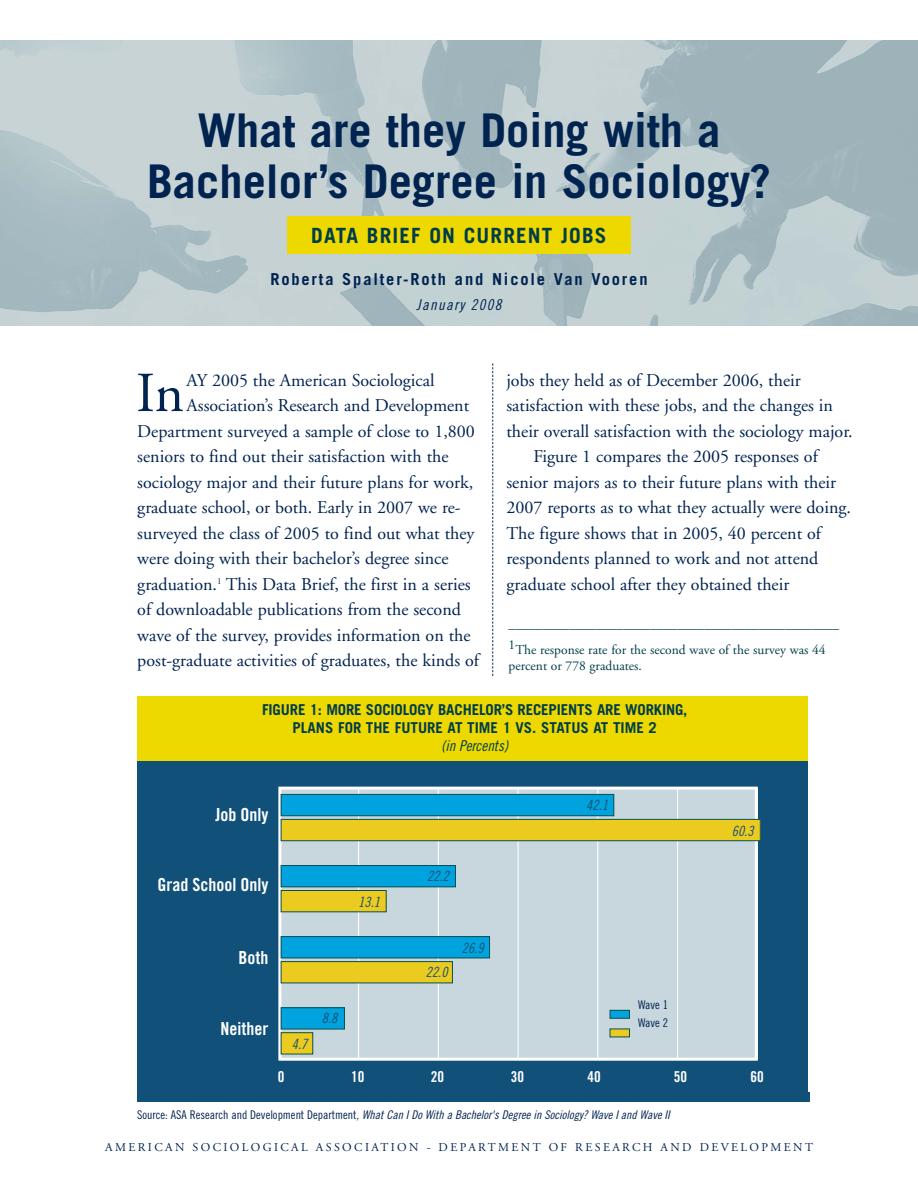
<style>
.page{position:relative;width:918px;height:1188px;background:#fff}
.page>*{position:absolute;margin:0;border:0;box-sizing:border-box;transform-origin:0 0}
.t1{font:56.4px "Adobe Garamond";color:#002350}
.t2{font:700 46.5px/51px "Trade Gothic";color:#002350;text-align:center}
.t3{font:700 21px "Trade Gothic";letter-spacing:.055em;color:#003d4a}
.t4{font:18px "Adobe Garamond";color:#002350}
.t5{font:18px "Trade Gothic Bold Cond Twenty";color:#fff}
.t6{font:700 16.5px "Trade Gothic";letter-spacing:.11em;color:#002350}
.t7{font:700 15px/18px "Trade Gothic";letter-spacing:-.01em;color:#003d4a;text-align:center}
.t8{font:15px "Trade Gothic Bold Cond Twenty";color:#fff}
.t9{font:15px "Trade Gothic Cond Eighteen Obl";color:#003d4a}
.t10{font:15px "Trade Gothic Cond Eighteen Obl";color:#002350}
.t11{font:14.1px "Trade Gothic Cond Eighteen Obl";color:#115079}
.t12{font:13.5px/25px "Adobe Garamond";color:#003d4a}
.t13{font:12px "Trade Gothic Cond Eighteen Obl";color:#002350}
.t14{font:12px "Adobe Garamond";letter-spacing:.2em;color:#002350}
.t15{font:12px/18px "Trade Gothic Cond Eighteen";color:#002350}
.s1{font-family:"Trade Gothic Cond Eighteen"}
</style>
<div class="page">
<img style="left:0;top:40px;width:918px;height:285px">
<div style="left:287px;top:216px;width:344px;height:38px;background:#edd800"></div>
<svg style="left:492px;top:363px;width:1px;height:313px"></svg>
<div style="left:137px;top:753px;width:673px;height:349px;background:#115079"></div>
<div style="left:280px;top:788px;width:476px;height:271px;background:#c8d6dd"></div>
<div style="left:278px;top:787px;width:480px;height:274px;border:3px solid #fff"></div>
<hr style="left:358px;top:788px;width:1px;height:272px;background:#fff">
<hr style="left:438px;top:788px;width:1px;height:272px;background:#fff">
<hr style="left:518px;top:788px;width:1px;height:272px;background:#fff">
<hr style="left:597px;top:788px;width:1px;height:272px;background:#fff">
<hr style="left:677px;top:788px;width:1px;height:272px;background:#fff">
<hr style="left:757px;top:788px;width:1px;height:272px;background:#fff">
<div style="left:610px;top:1010px;width:20px;height:8px;background:#00a3dd"></div>
<div style="left:610px;top:1010px;width:20px;height:9px;border:1px solid #075152"></div>
<div style="left:610px;top:1029px;width:20px;height:8px;background:#eccb21"></div>
<div style="left:281px;top:1033px;width:32px;height:21px;background:#eccb21"></div>
<div style="left:281px;top:1032px;width:32px;height:22px;border:1px solid #075152"></div>
<div style="left:281px;top:1008px;width:63px;height:21px;background:#00a3dd"></div>
<div style="left:281px;top:1007px;width:64px;height:22px;border:1px solid #075152"></div>
<div style="left:281px;top:962px;width:171px;height:21px;background:#eccb21"></div>
<div style="left:281px;top:961px;width:172px;height:22px;border:1px solid #075152"></div>
<div style="left:281px;top:937px;width:209px;height:21px;background:#00a3dd"></div>
<div style="left:281px;top:936px;width:209px;height:22px;border:1px solid #075152"></div>
<div style="left:281px;top:890px;width:105px;height:22px;background:#eccb21"></div>
<div style="left:281px;top:890px;width:106px;height:22px;border:1px solid #075152"></div>
<div style="left:281px;top:866px;width:174px;height:21px;background:#00a3dd"></div>
<div style="left:281px;top:865px;width:175px;height:22px;border:1px solid #075152"></div>
<div style="left:281px;top:819px;width:479px;height:22px;background:#eccb21"></div>
<div style="left:281px;top:819px;width:480px;height:22px;border:1px solid #075152"></div>
<div style="left:281px;top:794px;width:333px;height:22px;background:#00a3dd"></div>
<div style="left:281px;top:794px;width:333px;height:22px;border:1px solid #075152"></div>
<div style="left:137px;top:696px;width:675px;height:65px;background:#edd800"></div>
<div style="left:809px;top:686px;width:50px;height:406px;background:#fff"></div>
<h2 class="t2" style="left:147px;top:109px;width:625px">What are they Doing with a<br>Bachelor’s Degree in Sociology?</h2>
<p class="t3" style="left:311px;top:227px;width:297px">DATA BRIEF ON CURRENT JOBS</p>
<p class="t6" style="left:270px;top:273px;width:379px">Roberta Spalter-Roth and Nicole Van Vooren</p>
<p class="t10" style="left:417px;top:300px;width:88px">January 2008</p>
<h1 class="t1" style="left:136px;top:371px;width:49px">In</h1>
<p class="t4" style="left:187px;top:373px;width:249px">AY 2005 the American Sociological</p>
<p class="t4" style="left:187px;top:398px;width:284px">Association’s Research and Development</p>
<p class="t4" style="left:137px;top:424px;width:339px">Department surveyed a sample of close to 1,800</p>
<p class="t4" style="left:137px;top:449px;width:313px">seniors to find out their satisfaction with the</p>
<p class="t4" style="left:137px;top:475px;width:337px">sociology major and their future plans for work,</p>
<p class="t4" style="left:137px;top:500px;width:325px">graduate school, or both. Early in 2007 we re-</p>
<p class="t4" style="left:137px;top:526px;width:339px">surveyed the class of 2005 to find out what they</p>
<p class="t4" style="left:137px;top:551px;width:313px">were doing with their bachelor’s degree since</p>
<p class="t4" style="left:137px;top:577px;width:335px">graduation.<sup>1</sup> This Data Brief, the first in a series</p>
<p class="t4" style="left:137px;top:602px;width:325px">of downloadable publications from the second</p>
<p class="t4" style="left:137px;top:628px;width:335px">wave of the survey, provides information on the</p>
<p class="t4" style="left:137px;top:653px;width:343px">post-graduate activities of graduates, the kinds of</p>
<p class="t4" style="left:506px;top:373px;width:296px">jobs they held as of December 2006, their</p>
<p class="t4" style="left:506px;top:398px;width:328px">satisfaction with these jobs, and the changes in</p>
<p class="t4" style="left:506px;top:424px;width:348px">their overall satisfaction with the sociology major.</p>
<p class="t4" style="left:533px;top:449px;width:286px">Figure 1 compares the 2005 responses of</p>
<p class="t4" style="left:506px;top:475px;width:331px">senior majors as to their future plans with their</p>
<p class="t4" style="left:506px;top:500px;width:346px">2007 reports as to what they actually were doing.</p>
<p class="t4" style="left:506px;top:526px;width:316px">The figure shows that in 2005, 40 percent of</p>
<p class="t4" style="left:506px;top:551px;width:313px">respondents planned to work and not attend</p>
<p class="t4" style="left:506px;top:577px;width:284px">graduate school after they obtained their</p>
<p class="t12" style="left:509px;top:613px;width:332px">_________________________________________________<br>1The response rate for the second wave of the survey was 44</p>
<p class="t12" style="left:509px;top:654px;width:135px">percent or 778 graduates.</p>
<p class="t7" style="left:262px;top:702px;width:427px">FIGURE 1: MORE SOCIOLOGY BACHELOR’S RECEPIENTS ARE WORKING,<br>PLANS FOR THE FUTURE AT TIME 1 VS. STATUS AT TIME 2</p>
<p class="t9" style="left:441px;top:740px;width:69px">(in Percents)</p>
<p class="t5" style="left:216px;top:808px;width:54px">Job Only</p>
<p class="t5" style="left:158px;top:878px;width:112px">Grad School Only</p>
<p class="t5" style="left:239px;top:951px;width:31px">Both</p>
<p class="t5" style="left:221px;top:1022px;width:49px">Neither</p>
<p class="t11" style="left:358px;top:897px;width:23px">13.1</p>
<p class="t11" style="left:292px;top:1039px;width:19px">4.7</p>
<p class="t11" style="left:322px;top:1013px;width:18px">8.8</p>
<p class="t11" style="left:427px;top:871px;width:23px">22.2</p>
<p class="t11" style="left:426px;top:967px;width:23px">22.0</p>
<p class="t11" style="left:462px;top:943px;width:23px">26.9</p>
<p class="t11" style="left:586px;top:800px;width:23px">42.1</p>
<p class="t15" style="left:638px;top:996px;width:32px">Wave 1<br>Wave 2</p>
<p class="t11" style="left:732px;top:826px;width:23px">60.3</p>
<p class="t8" style="left:278px;top:1071px;width:8px">0</p>
<p class="t8" style="left:351px;top:1071px;width:15px">10</p>
<p class="t8" style="left:431px;top:1071px;width:15px">20</p>
<p class="t8" style="left:511px;top:1071px;width:15px">30</p>
<p class="t8" style="left:587px;top:1071px;width:15px">40</p>
<p class="t8" style="left:674px;top:1071px;width:15px">50</p>
<p class="t8" style="left:751px;top:1071px;width:15px">60</p>
<p class="t13" style="left:137px;top:1110px;width:535px"><span class="s1">Source: ASA Research and Development Department</span>, What Can I Do With a Bachelor's Degree in Sociology? Wave I and Wave II</p>
<p class="t14" style="left:105px;top:1142px;width:709px">AMERICAN SOCIOLOGICAL ASSOCIATION - DEPARTMENT OF RESEARCH AND DEVELOPMENT</p>
</div>
